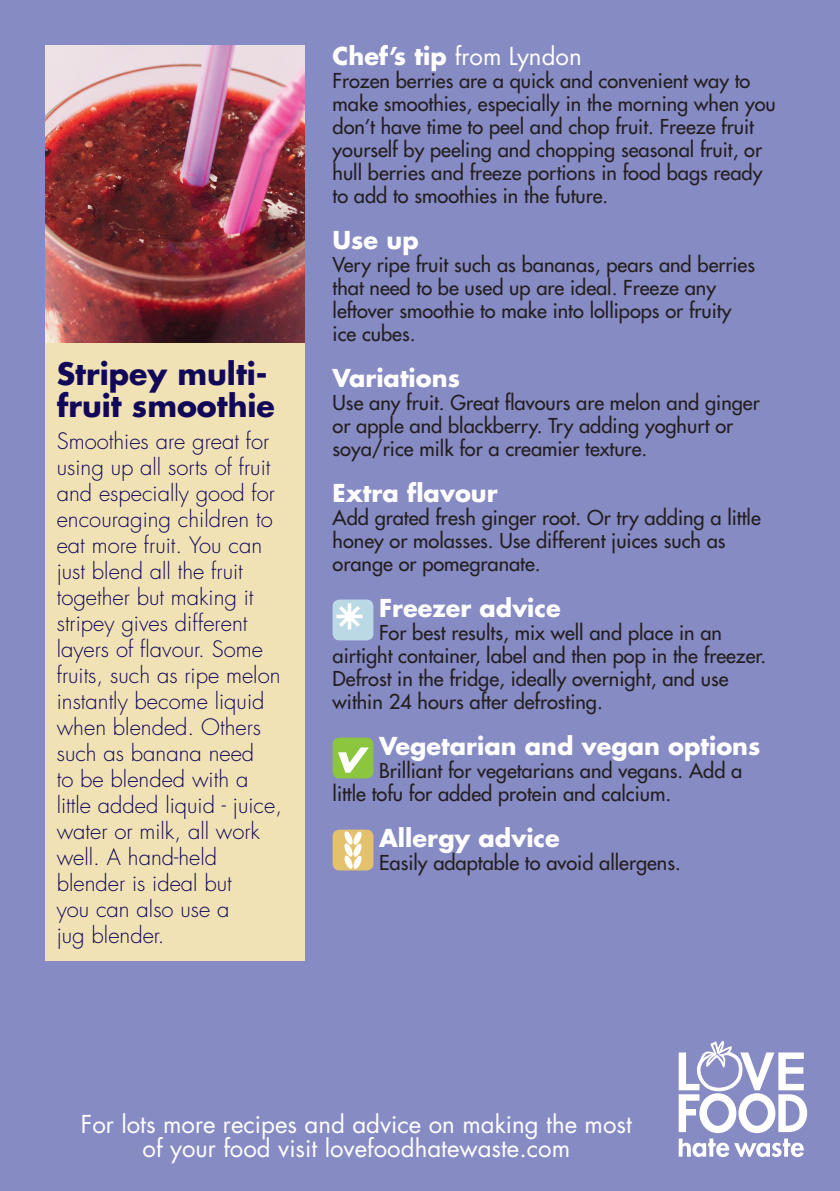
<style>
.page{position:relative;width:840px;height:1191px;background:#fff}
.page>*{position:absolute;margin:0;border:0;box-sizing:border-box;transform-origin:0 0}
.t1{font:700 30px/32px "Futura Std";color:#120859}
.t2{font:24px/24px "Futura Std";color:#fff;text-align:center}
.t3{font:700 24px "Futura Std";color:#fff}
.t4{font:300 22px/26px "Futura Std";color:#120859}
.t5{font:500 20px/23px "Futura Std";color:#231f20}
.s1{font-weight:700}
</style>
<div class="page">
<div style="left:0;top:0;width:839px;height:1191px;background:#878bc4"></div>
<div style="left:45px;top:336px;width:259px;height:624px;background:#f1e2b5"></div>
<div style="left:332px;top:599px;width:41px;height:41px;background:#bbd9e5;border-radius:7px"></div>
<svg style="left:336px;top:603px;width:26px;height:26px"></svg>
<div style="left:332px;top:737px;width:41px;height:41px;background:#8bc63e;border-radius:7px"></div>
<svg style="left:338px;top:747px;width:30px;height:25px"></svg>
<div style="left:332px;top:829px;width:41px;height:41px;background:#e4c26d;border-radius:7px"></div>
<svg style="left:344px;top:831px;width:18px;height:38px"></svg>
<img style="left:45px;top:45px;width:259px;height:297px">
<svg style="left:678px;top:1040px;width:128px;height:117px"></svg>
<p class="t1" style="left:57px;top:357px;width:219px">Stripey multi&shy;fruit smoothie</p>
<p class="t4" style="left:57px;top:428px;width:227px">Smoothies are great for using up all sorts of fruit and especially good for encouraging children to eat more fruit. You can just blend all the fruit together but making it stripey gives different layers of flavour. Some fruits, such as ripe melon instantly become liquid when blended. Others such as banana need<br>to be blended with a little added liquid - juice, water or milk, all work well. A hand-held blender is ideal but<br>you can also use a<br>jug blender.</p>
<p class="t2" style="left:332px;top:45px;width:250px"><span class="s1">Chef’s tip</span> from Lyndon</p>
<p class="t5" style="left:332px;top:69px;width:444px">Frozen berries are a quick and convenient way to make smoothies, especially in the morning when you don’t have time to peel and chop fruit. Freeze fruit yourself by peeling and chopping seasonal fruit, or hull berries and freeze portions in food bags ready to add to smoothies in the future.</p>
<p class="t3" style="left:332px;top:224px;width:88px">Use up</p>
<p class="t5" style="left:332px;top:253px;width:424px">Very ripe fruit such as bananas, pears and berries that need to be used up are ideal. Freeze any leftover smoothie to make into lollipops or fruity ice cubes.</p>
<p class="t3" style="left:332px;top:362px;width:129px">Variations</p>
<p class="t5" style="left:332px;top:391px;width:428px">Use any fruit. Great flavours are melon and ginger or apple and blackberry. Try adding yoghurt or soya/rice milk for a creamier texture.</p>
<p class="t3" style="left:332px;top:477px;width:166px">Extra flavour</p>
<p class="t5" style="left:332px;top:506px;width:429px">Add grated fresh ginger root. Or try adding a little honey or molasses. Use different juices such as orange or pomegranate.</p>
<p class="t3" style="left:379px;top:592px;width:183px">Freezer advice</p>
<p class="t5" style="left:332px;top:621px;width:435px;text-indent:46px">For best results, mix well and place in an airtight container, label and then pop in the freezer.<br>Defrost in the fridge, ideally overnight, and use within 24 hours after defrosting.</p>
<p class="t3" style="left:379px;top:730px;width:382px">Vegetarian and vegan options</p>
<p class="t5" style="left:332px;top:759px;width:411px;text-indent:46px">Brilliant for vegetarians and vegans. Add a little tofu for added protein and calcium.</p>
<p class="t3" style="left:379px;top:822px;width:182px">Allergy advice</p>
<p class="t5" style="left:379px;top:851px;width:303px">Easily adaptable to avoid allergens.</p>
<p class="t2" style="left:81px;top:1112px;width:552px">For lots more recipes and advice on making the most of your food visit lovefoodhatewaste.com</p>
</div>
